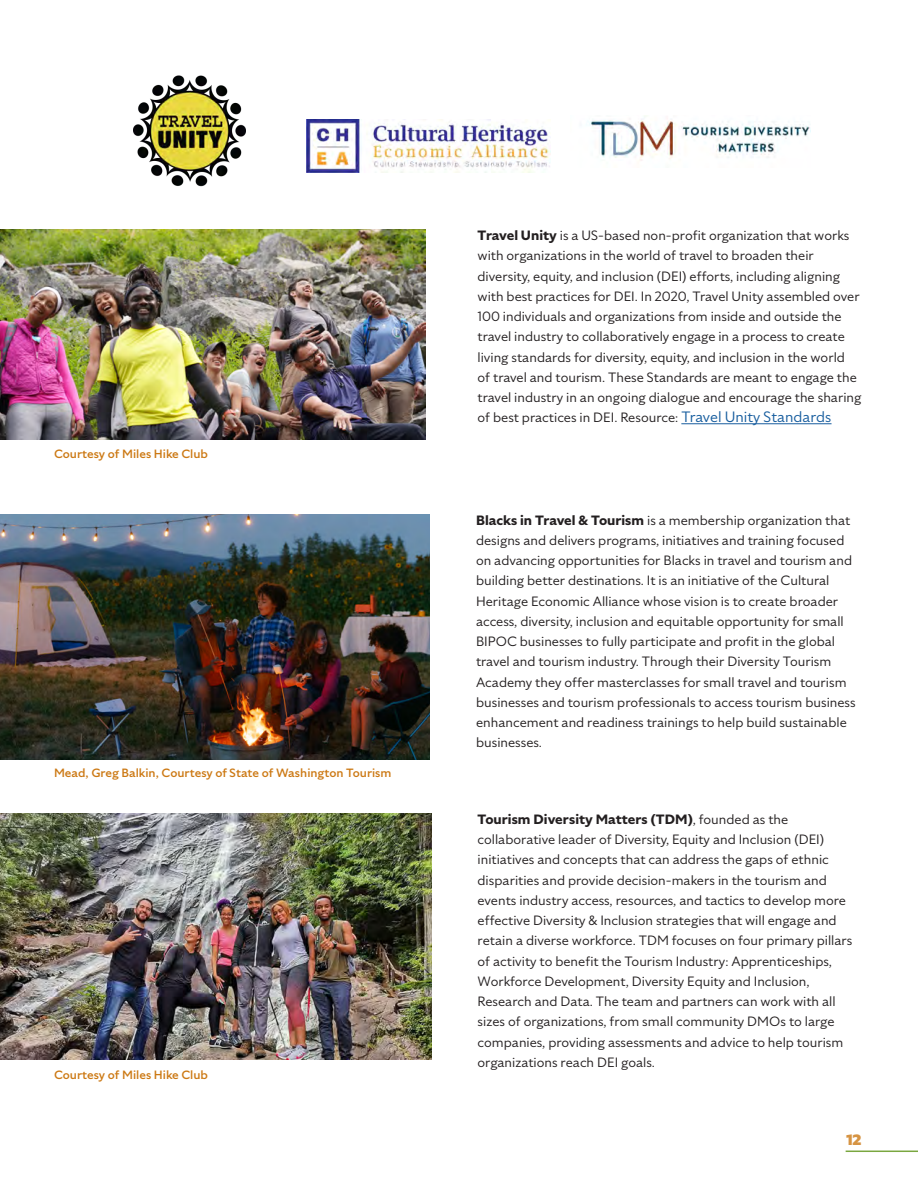
<style>
.page{position:relative;width:918px;height:1188px;background:#fff}
.page>*{position:absolute;margin:0;border:0;box-sizing:border-box;transform-origin:0 0}
.t1{font:900 15px "Specter";color:#d69443}
.t2{font:13.5px/20.2px "Specter";color:#231f20}
.t3{font:500 12px "Specter";color:#cc7914}
.s1{font-weight:700}
.s2{font-size:15px;color:#175d9e}
</style>
<div class="page">
<hr style="left:846px;top:1151px;width:72px;height:1px;background:#7aa740">
<hr style="left:681px;top:423px;width:151px;height:1px;background:#175d9e">
<img style="left:0;top:814px;width:432px;height:245px">
<img style="left:0;top:230px;width:426px;height:209px">
<img style="left:134px;top:75px;width:112px;height:111px">
<img style="left:587px;top:115px;width:224px;height:46px">
<img style="left:0;top:515px;width:429px;height:245px">
<img style="left:306px;top:119px;width:244px;height:53px">
<p class="t3" style="left:54px;top:445px;width:156px">Courtesy of Miles Hike Club</p>
<p class="t3" style="left:54px;top:765px;width:339px">Mead, Greg Balkin, Courtesy of State of Washington Tourism</p>
<p class="t3" style="left:54px;top:1066px;width:156px">Courtesy of Miles Hike Club</p>
<p class="t2" style="left:478px;top:225px;width:385px"><span class="s1">Travel Unity</span> is a US-based non-profit organization that works with organizations in the world of travel to broaden their diversity, equity, and inclusion (DEI) efforts, including aligning with best practices for DEI. In 2020, Travel Unity assembled over 100 individuals and organizations from inside and outside the travel industry to collaboratively engage in a process to create living standards for diversity, equity, and inclusion in the world<br>of travel and tourism. These Standards are meant to engage the travel industry in an ongoing dialogue and encourage the sharing of best practices in DEI. Resource: <span class="s2">Travel Unity Standards</span></p>
<p class="t2" style="left:476px;top:510px;width:381px"><span class="s1">Blacks in Travel &amp; Tourism</span> is a membership organization that designs and delivers programs, initiatives and training focused on advancing opportunities for Blacks in travel and tourism and building better destinations. It is an initiative of the Cultural Heritage Economic Alliance whose vision is to create broader access, diversity, inclusion and equitable opportunity for small BIPOC businesses to fully participate and profit in the global travel and tourism industry. Through their Diversity Tourism Academy they offer masterclasses for small travel and tourism businesses and tourism professionals to access tourism business enhancement and readiness trainings to help build sustainable businesses.</p>
<p class="t2" style="left:478px;top:809px;width:377px"><span class="s1">Tourism Diversity Matters (TDM)</span>, founded as the collaborative leader of Diversity, Equity and Inclusion (DEI) initiatives and concepts that can address the gaps of ethnic disparities and provide decision-makers in the tourism and events industry access, resources, and tactics to develop more effective Diversity &amp; Inclusion strategies that will engage and retain a diverse workforce. TDM focuses on four primary pillars of activity to benefit the Tourism Industry: Apprenticeships, Workforce Development, Diversity Equity and Inclusion, Research and Data. The team and partners can work with all sizes of organizations, from small community DMOs to large companies, providing assessments and advice to help tourism organizations reach DEI goals.</p>
<p class="t1" style="left:846px;top:1130px;width:17px">12</p>
</div>
